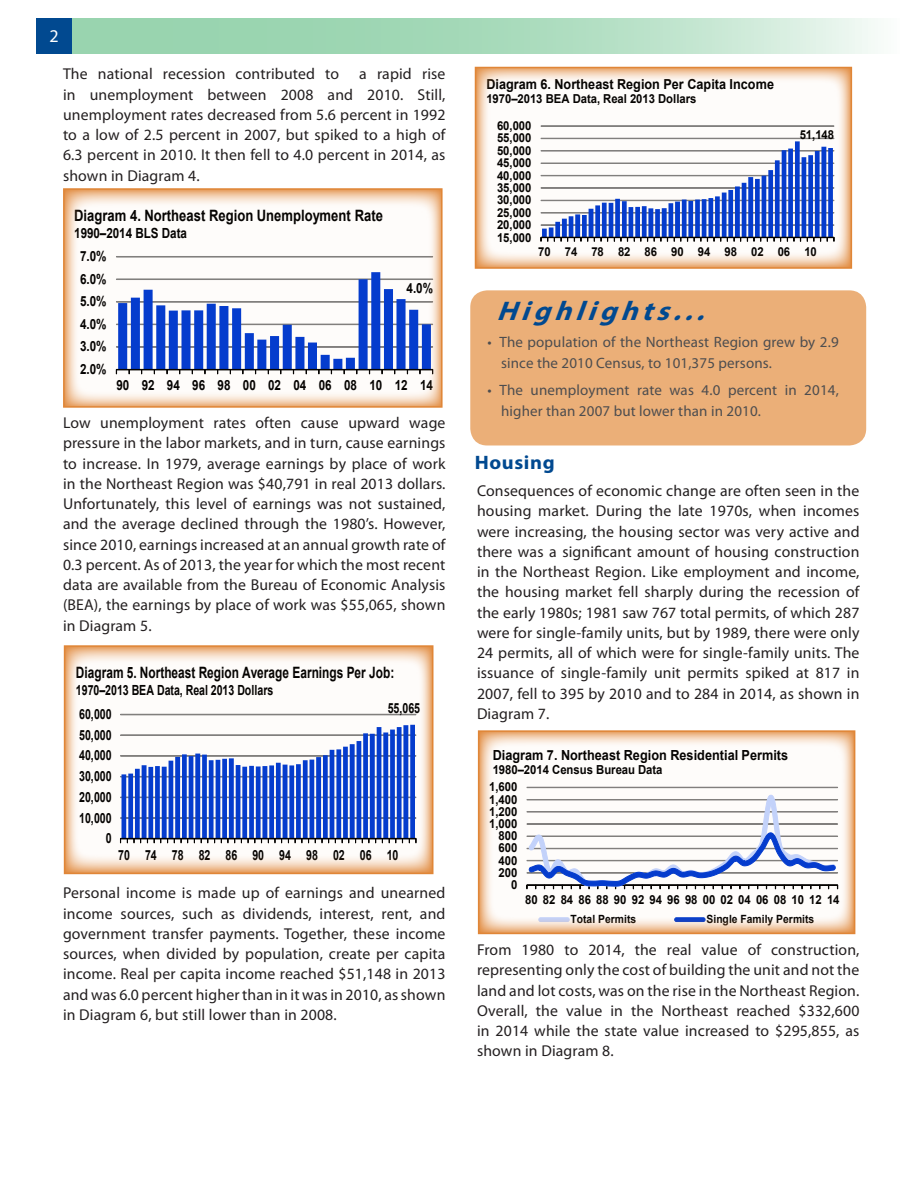
<style>
.page{position:relative;width:918px;height:1188px;background:#fff}
.page>*{position:absolute;margin:0;border:0;box-sizing:border-box;transform-origin:0 0}
.RegSum_Body_Text{font:italic 700 27px "Myriad Pro";color:#014990;scale:1.06 1}
.RegSum_Body_Text-2{font:700 19.5px "Myriad Pro";letter-spacing:.03em;color:#014990;scale:1.05 1}
.Page_number{font:18px "Myriad Pro";color:#fff}
.RegSum_Body_Text-3{font:15.75px/20.2px "Myriad Pro";letter-spacing:.01em;color:#231f20;text-align:justify}
.t1{font:700 15.6px "Arial";color:#000;scale:.76 1}
.t2{font:700 15.6px "Arial";color:#000;scale:.83 1}
.RegSum_Body_Text-4{font:15px/20.2px "Myriad Pro";letter-spacing:.01em;color:#4d4d4f}
.t3{font:700 13.95px "Arial";letter-spacing:-.005em;color:#000;scale:.76 1}
.t4{font:700 13.95px "Arial";letter-spacing:-.005em;color:#000;scale:.83 1}
.t5{font:700 13.95px "Arial";letter-spacing:-.005em;color:#000;scale:.91 1}
.t6{font:700 13.8px "Arial";color:#000;scale:.92 1}
.t7{font:700 12.45px "Arial";letter-spacing:-.005em;color:#000;scale:.91 1}
.t8{font:700 12.3px "Arial";letter-spacing:-.005em;color:#000;scale:.92 1}
.t9{font:700 11.4px "Arial";color:#000;scale:.91 1}
</style>
<div class="page">
<div style="left:36px;top:18px;width:36px;height:36px;background:#014990"></div>
<svg style="left:72px;top:18px;width:803px;height:36px;background:#b0ddc1"></svg>
<svg style="left:478px;top:70px;width:371px;height:196px"></svg>
<div style="left:541px;top:126px;width:293px;height:111px;background:linear-gradient(to right,#fefcfa,#fefcfa)"></div>
<hr style="left:541px;top:138px;width:293px;height:1px;background:#7f7f7f">
<hr style="left:541px;top:126px;width:293px;height:1px;background:#7f7f7f">
<svg style="left:541px;top:141px;width:294px;height:100px"></svg>
<div style="left:475px;top:67px;width:377px;height:202px;border:2px solid #e08637"></div>
<svg style="left:66px;top:191px;width:374px;height:214px"></svg>
<div style="left:116px;top:257px;width:317px;height:113px;background:#fff"></div>
<hr style="left:116px;top:256px;width:317px;height:1px;background:#7f7f7f">
<svg style="left:116px;top:272px;width:317px;height:102px"></svg>
<div style="left:63px;top:188px;width:380px;height:220px;border:2px solid #e08637"></div>
<div style="left:470px;top:290px;width:396px;height:155px;background:#ebaf78;border-radius:17px"></div>
<svg style="left:67px;top:648px;width:364px;height:223px"></svg>
<div style="left:121px;top:715px;width:295px;height:124px;background:#fff"></div>
<hr style="left:120px;top:714px;width:296px;height:1px;background:#7f7f7f">
<svg style="left:120px;top:725px;width:297px;height:118px"></svg>
<div style="left:64px;top:645px;width:370px;height:229px;border:2px solid #e08637"></div>
<svg style="left:481px;top:733px;width:371px;height:198px"></svg>
<div style="left:527px;top:787px;width:311px;height:98px;background:linear-gradient(to right,#fefcfa,#fefcfa)"></div>
<hr style="left:527px;top:787px;width:311px;height:1px;background:#7f7f7f">
<svg style="left:527px;top:793px;width:311px;height:96px"></svg>
<svg style="left:500px;top:909px;width:350px;height:21px"></svg>
<div style="left:539px;top:918px;width:30px;height:4px;border:1px solid #c3d4ff;border-radius:2px"></div>
<div style="left:675px;top:918px;width:30px;height:4px;border:1px solid #003bd1;border-radius:2px"></div>
<div style="left:478px;top:730px;width:377px;height:204px;border:2px solid #e08637"></div>
<p class="Page_number" style="left:49px;top:25px;width:11px">2</p>
<p class="RegSum_Body_Text-3" style="left:63px;top:64px;width:278px">The national recession contributed to</p>
<p class="RegSum_Body_Text-3" style="left:63px;top:64px;width:384px;text-indent:296px">a rapid rise in unemployment between 2008 and 2010. Still, unemployment rates decreased from 5.6 percent in 1992 to a low of 2.5 percent in 2007, but spiked to a high of 6.3 percent in 2010. It then fell to 4.0 percent in 2014, as shown in Diagram 4.</p>
<p class="t2" style="left:74px;top:205px;width:374px">Diagram 4. Northeast Region Unemployment Rate</p>
<p class="t4" style="left:74px;top:223px;width:137px">1990–2014 BLS Data</p>
<p class="t4" style="left:80px;top:247px;width:33px">7.0%</p>
<p class="t4" style="left:80px;top:269px;width:33px">6.0%</p>
<p class="t4" style="left:80px;top:292px;width:33px">5.0%</p>
<p class="t4" style="left:80px;top:315px;width:33px">4.0%</p>
<p class="t4" style="left:80px;top:337px;width:33px">3.0%</p>
<p class="t4" style="left:80px;top:360px;width:33px">2.0%</p>
<p class="t4" style="left:407px;top:279px;width:33px">4.0%</p>
<p class="t4" style="left:116px;top:376px;width:383px">90 92 94 96 98 00 02 04 06 08 10 12 14</p>
<p class="RegSum_Body_Text-3" style="left:63px;top:412px;width:384px">Low unemployment rates often cause upward wage pressure in the labor markets, and in turn, cause earnings to increase. In 1979, average earnings by place of work in the Northeast Region was $40,791 in real 2013 dollars.<br>Unfortunately, this level of earnings was not sustained, and the average declined through the 1980’s. However, since 2010, earnings increased at an annual growth rate of 0.3 percent. As of 2013, the year for which the most recent data are available from the Bureau of Economic Analysis (BEA), the earnings by place of work was $55,065, shown in Diagram 5.</p>
<p class="t1" style="left:76px;top:663px;width:420px">Diagram 5. Northeast Region Average Earnings Per Job:</p>
<p class="t3" style="left:76px;top:681px;width:261px">1970–2013 BEA Data, Real 2013 Dollars</p>
<p class="t3" style="left:79px;top:705px;width:44px">60,000</p>
<p class="t3" style="left:79px;top:726px;width:44px">50,000</p>
<p class="t3" style="left:79px;top:746px;width:44px">40,000</p>
<p class="t3" style="left:79px;top:767px;width:44px">30,000</p>
<p class="t3" style="left:79px;top:788px;width:44px">20,000</p>
<p class="t3" style="left:79px;top:808px;width:44px">10,000</p>
<p class="t3" style="left:106px;top:829px;width:9px">0</p>
<p class="t3" style="left:388px;top:698px;width:44px">55,065</p>
<p class="t3" style="left:118px;top:846px;width:370px">70 74 78 82 86 90 94 98 02 06 10</p>
<p class="RegSum_Body_Text-3" style="left:63px;top:883px;width:384px">Personal income is made up of earnings and unearned income sources, such as dividends, interest, rent, and government transfer payments. Together, these income sources, when divided by population, create per capita income. Real per capita income reached $51,148 in 2013 and was 6.0 percent higher than in it was in 2010, as shown in Diagram 6, but still lower than in 2008.</p>
<p class="t6" style="left:486px;top:75px;width:314px">Diagram 6. Northeast Region Per Capita Income</p>
<p class="t8" style="left:486px;top:91px;width:230px">1970–2013 BEA Data, Real 2013 Dollars</p>
<p class="t8" style="left:497px;top:118px;width:39px">60,000</p>
<p class="t8" style="left:497px;top:130px;width:39px">55,000</p>
<p class="t8" style="left:497px;top:142px;width:39px">50,000</p>
<p class="t8" style="left:497px;top:155px;width:39px">45,000</p>
<p class="t8" style="left:497px;top:167px;width:39px">40,000</p>
<p class="t8" style="left:497px;top:179px;width:39px">35,000</p>
<p class="t8" style="left:497px;top:192px;width:39px">30,000</p>
<p class="t8" style="left:497px;top:204px;width:39px">25,000</p>
<p class="t8" style="left:497px;top:217px;width:39px">20,000</p>
<p class="t8" style="left:497px;top:229px;width:39px">15,000</p>
<p class="t8" style="left:800px;top:126px;width:39px">51,148</p>
<p class="t8" style="left:538px;top:244px;width:304px">70 74 78 82 86 90 94 98 02 06 10</p>
<p class="RegSum_Body_Text" style="left:496px;top:293px;width:211px">Highlights...</p>
<p class="RegSum_Body_Text-4" style="left:501px;top:332px;width:339px;text-indent:-13px">• The population of the Northeast Region grew by 2.9 since the 2010 Census, to 101,375 persons.</p>
<p class="RegSum_Body_Text-4" style="left:501px;top:380px;width:339px;text-indent:-13px">• The unemployment rate was 4.0 percent in 2014, higher than 2007 but lower than in 2010.</p>
<p class="RegSum_Body_Text-2" style="left:475px;top:450px;width:78px">Housing</p>
<p class="RegSum_Body_Text-3" style="left:477px;top:480px;width:384px">Consequences of economic change are often seen in the housing market. During the late 1970s, when incomes were increasing, the housing sector was very active and there was a significant amount of housing construction in the Northeast Region. Like employment and income, the housing market fell sharply during the recession of the early 1980s; 1981 saw 767 total permits, of which 287 were for single-family units, but by 1989, there were only 24 permits, all of which were for single-family units. The issuance of single-family unit permits spiked at 817 in 2007, fell to 395 by 2010 and to 284 in 2014, as shown in Diagram 7.</p>
<p class="t5" style="left:493px;top:746px;width:326px">Diagram 7. Northeast Region Residential Permits</p>
<p class="t7" style="left:493px;top:762px;width:188px">1980–2014 Census Bureau Data</p>
<p class="t7" style="left:489px;top:779px;width:33px">1,600</p>
<p class="t7" style="left:489px;top:791px;width:33px">1,400</p>
<p class="t7" style="left:489px;top:803px;width:33px">1,200</p>
<p class="t7" style="left:489px;top:815px;width:33px">1,000</p>
<p class="t7" style="left:499px;top:828px;width:22px">800</p>
<p class="t7" style="left:499px;top:840px;width:22px">600</p>
<p class="t7" style="left:499px;top:852px;width:22px">400</p>
<p class="t7" style="left:499px;top:864px;width:22px">200</p>
<p class="t7" style="left:511px;top:876px;width:8px">0</p>
<p class="t7" style="left:525px;top:891px;width:347px">80 82 84 86 88 90 92 94 96 98 00 02 04 06 08 10 12 14</p>
<p class="t9" style="left:571px;top:912px;width:74px">Total Permits</p>
<p class="t9" style="left:707px;top:912px;width:120px">Single Family Permits</p>
<p class="RegSum_Body_Text-3" style="left:477px;top:939px;width:384px">From 1980 to 2014, the real value of construction, representing only the cost of building the unit and not the land and lot costs, was on the rise in the Northeast Region.<br>Overall, the value in the Northeast reached $332,600 in 2014 while the state value increased to $295,855, as shown in Diagram 8.</p>
</div>
